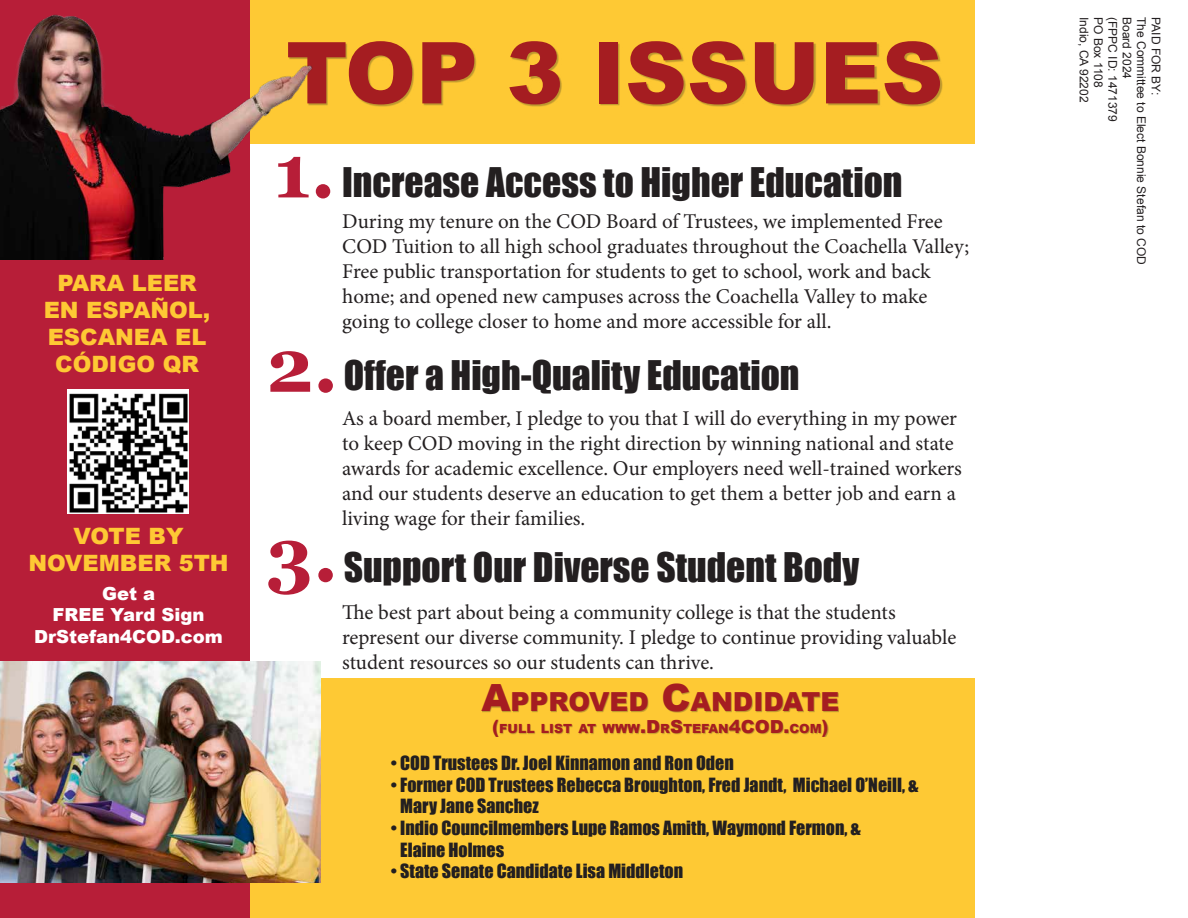
<style>
.page{position:relative;width:1188px;height:918px;background:#fff}
.page>*{position:absolute;margin:0;border:0;box-sizing:border-box;transform-origin:0 0}
.t1{font:900 85.5px "Arial";color:#a51d21}
.t2{font:700 75px "Georgia";color:#b71e38}
.t3{font:37.5px "Impact";color:#231f20}
.t4{font:900 26.25px "Arial";color:#a51d21}
.t5{font:900 22.5px/27px "Arial";color:#fec934;text-align:center}
.t6{font:21px/25.2px "Minion Pro";color:#231f20}
.t7{font:18px "Impact";color:#231f20}
.t8{font:900 18px "Arial";color:#fff}
.t9{font:900 12.6px "Arial";color:#a51d21}
.t10{font:12px "Arial";color:#231f20}
.s1{font-size:37.5px}
.s2{font-size:18px}
</style>
<div class="page">
<div style="left:250px;top:678px;width:725px;height:240px;background:#fec934"></div>
<div style="left:482px;top:685px;width:357px;height:52px;background:#231f20;opacity:.3"></div>
<div style="left:215px;top:0;width:760px;height:144px;background:#fec934"></div>
<div style="left:0;top:0;width:250px;height:918px;background:#b71e38"></div>
<div style="left:289px;top:42px;width:654px;height:65px;background:#231f20;opacity:.3"></div>
<img style="left:0;top:661px;width:321px;height:222px">
<img style="left:68px;top:390px;width:121px;height:124px">
<img style="left:0;top:14px;width:318px;height:245px">
<p class="t5" style="left:44px;top:269px;width:168px">PARA LEER<br>EN ESPAÑOL,<br>ESCANEA EL<br>CÓDIGO QR</p>
<p class="t5" style="left:74px;top:521px;width:111px">VOTE BY</p>
<p class="t5" style="left:28px;top:548px;width:202px">NOVEMBER 5TH</p>
<p class="t8" style="left:102px;top:580px;width:54px">Get a</p>
<p class="t8" style="left:53px;top:602px;width:153px">FREE Yard Sign</p>
<p class="t8" style="left:34px;top:623px;width:190px">DrStefan4COD.com</p>
<p class="t1" style="left:286px;top:11px;width:659px">TOP 3 ISSUES</p>
<p class="t2" style="left:274px;top:115px;width:63px">1.</p>
<p class="t2" style="left:266px;top:309px;width:73px">2.</p>
<p class="t2" style="left:266px;top:499px;width:73px">3.</p>
<p class="t3" style="left:342px;top:153px;width:562px">Increase Access to Higher Education</p>
<p class="t6" style="left:342px;top:208px;width:628px">During my tenure on the COD Board of Trustees, we implemented Free COD Tuition to all high school graduates throughout the Coachella Valley; Free public transportation for students to get to school, work and back home; and opened new campuses across the Coachella Valley to make going to college closer to home and more accessible for all.</p>
<p class="t3" style="left:344px;top:346px;width:457px">Offer a High-Quality Education</p>
<p class="t6" style="left:342px;top:405px;width:621px">As a board member, I pledge to you that I will do everything in my power to keep COD moving in the right direction by winning national and state awards for academic excellence. Our employers need well-trained workers and our students deserve an education to get them a better job and earn a living wage for their families.</p>
<p class="t3" style="left:344px;top:538px;width:517px">Support Our Diverse Student Body</p>
<p class="t6" style="left:342px;top:600px;width:616px">The best part about being a community college is that the students represent our diverse community. I pledge to continue providing valuable student resources so our students can thrive.</p>
<p class="t4" style="left:481px;top:683px;width:50px"><span class="s1">A</span>PPRO</p>
<p class="t4" style="left:589px;top:683px;width:122px">VED <span class="s1">C</span>ANDIDA</p>
<p class="t4" style="left:801px;top:683px;width:39px">TE</p>
<p class="t9" style="left:492px;top:719px;width:338px"><span class="s2">(</span>FULL LIST AT WWW<span class="s2">.D</span>R<span class="s2">S</span>TEFAN<span class="s2">4COD.</span>COM<span class="s2">)</span></p>
<p class="t7" style="left:391px;top:749px;width:345px">• COD Trustees Dr. Joel Kinnamon and Ron Oden</p>
<p class="t7" style="left:391px;top:771px;width:529px">• Former COD Trustees Rebecca Broughton, Fred Jandt, Michael O’Neill, &amp;</p>
<p class="t7" style="left:400px;top:792px;width:140px">Mary Jane Sanchez</p>
<p class="t7" style="left:391px;top:814px;width:472px">• Indio Councilmembers Lupe Ramos Amith, Waymond Fermon, &amp;</p>
<p class="t7" style="left:400px;top:836px;width:105px">Elaine Holmes</p>
<p class="t7" style="left:391px;top:857px;width:294px">• State Senate Candidate Lisa Middleton</p>
<p class="t10" style="left:1092px;top:17px;width:87px;rotate:90deg">Indio, CA 92202</p>
<p class="t10" style="left:1106px;top:17px;width:72px;rotate:90deg">PO Box 1108</p>
<p class="t10" style="left:1121px;top:17px;width:106px;rotate:90deg">(FPPC ID: 1471379</p>
<p class="t10" style="left:1135px;top:17px;width:64px;rotate:90deg">Board 2024</p>
<p class="t10" style="left:1149px;top:17px;width:249px;rotate:90deg">The Committee to Elect Bonnie Stefan to COD</p>
<p class="t10" style="left:1164px;top:17px;width:79px;rotate:90deg">PAID FOR BY:</p>
</div>
